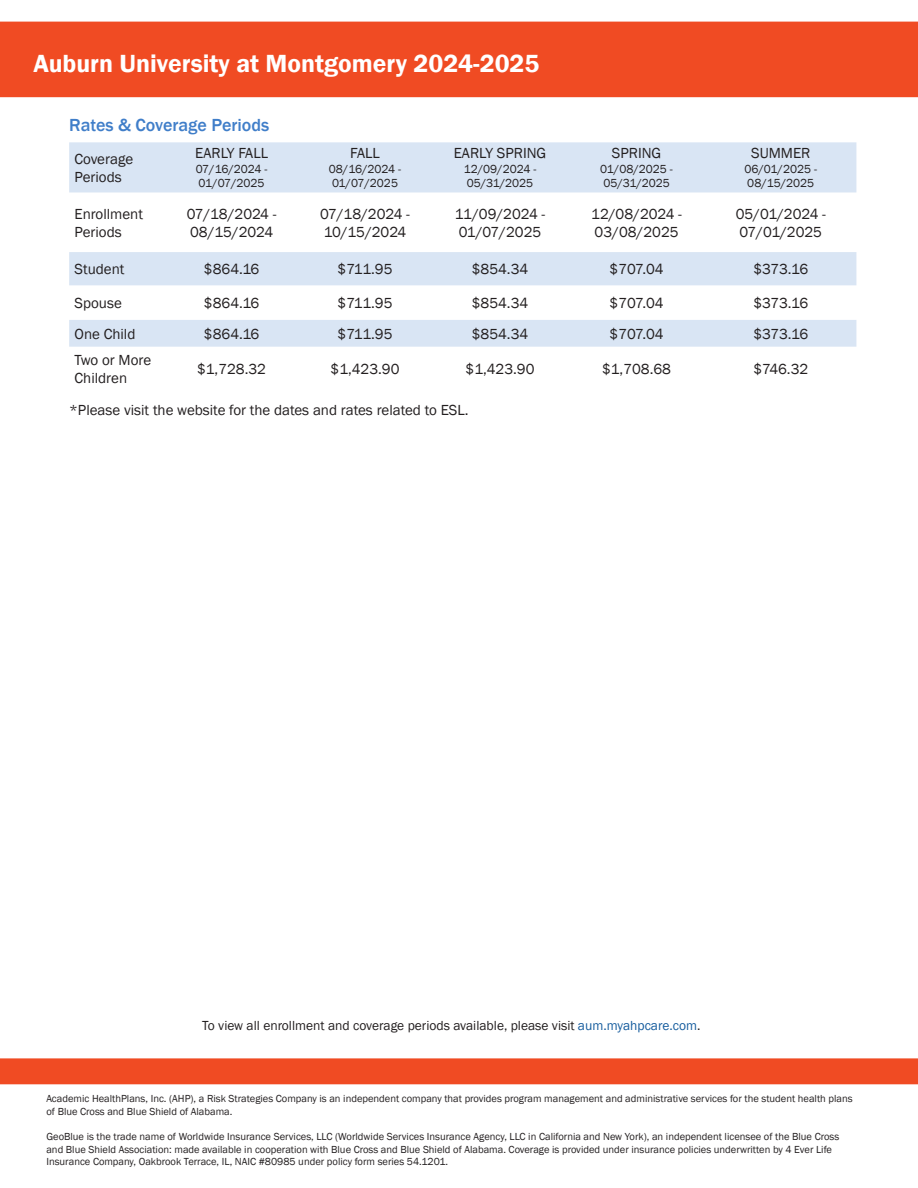
<style>
.page{position:relative;width:918px;height:1188px;background:#fff}
.page>*{position:absolute;margin:0;border:0;box-sizing:border-box;transform-origin:0 0}
.t1{font:600 25.5px "Franklin Gothic";color:#fff}
.Body_-_Heading__blue{font:500 18px "Franklin Gothic";color:#407ec9}
.t2{font:15px/18px "Franklin Gothic";color:#231f20}
.t3{font:13.5px "Franklin Gothic";color:#231f20}
.t4{font:12px/14.4px "Franklin Gothic";color:#231f20}
.t5{font:10.5px/12.6px "Franklin Gothic";color:#231f20}
.s1{color:#175d9e}
</style>
<div class="page">
<div style="left:1px;top:22px;width:916px;height:74px;background:#f04b23"></div>
<div style="left:0;top:22px;width:918px;height:75px;border:2px solid #f04b23"></div>
<div style="left:1px;top:1059px;width:916px;height:25px;background:#f04b23"></div>
<div style="left:0;top:1058px;width:918px;height:26px;border:2px solid #f04b23"></div>
<svg style="left:69px;top:142px;width:787px;height:205px;fill:#d9e5f4"></svg>
<p class="t1" style="left:33px;top:47px;width:508px">Auburn University at Montgomery 2024-2025</p>
<p class="Body_-_Heading__blue" style="left:69px;top:114px;width:202px">Rates &amp; Coverage Periods</p>
<p class="t2" style="left:75px;top:150px;width:60px">Coverage<br>Periods</p>
<p class="t2" style="left:195px;top:145px;width:74px">EARLY FALL</p>
<p class="t4" style="left:196px;top:162px;width:73px">07/16/2024 -<br>01/07/2025</p>
<p class="t2" style="left:350px;top:145px;width:31px">FALL</p>
<p class="t4" style="left:329px;top:162px;width:74px">08/16/2024 -</p>
<p class="t4" style="left:332px;top:176px;width:68px">01/07/2025</p>
<p class="t2" style="left:454px;top:145px;width:94px">EARLY SPRING</p>
<p class="t4" style="left:464px;top:162px;width:74px">12/09/2024 -</p>
<p class="t4" style="left:467px;top:176px;width:68px">05/31/2025</p>
<p class="t2" style="left:612px;top:145px;width:51px">SPRING</p>
<p class="t4" style="left:600px;top:162px;width:74px">01/08/2025 -</p>
<p class="t4" style="left:603px;top:176px;width:68px">05/31/2025</p>
<p class="t2" style="left:751px;top:145px;width:61px">SUMMER</p>
<p class="t4" style="left:744px;top:162px;width:74px">06/01/2025 -</p>
<p class="t4" style="left:747px;top:176px;width:68px">08/15/2025</p>
<p class="t2" style="left:75px;top:205px;width:70px">Enrollment<br>Periods</p>
<p class="t2" style="left:187px;top:205px;width:91px">07/18/2024 -<br>08/15/2024</p>
<p class="t2" style="left:320px;top:205px;width:91px">07/18/2024 -<br>10/15/2024</p>
<p class="t2" style="left:455px;top:205px;width:92px">11/09/2024 -<br>01/07/2025</p>
<p class="t2" style="left:591px;top:205px;width:92px">12/08/2024 -<br>03/08/2025</p>
<p class="t2" style="left:736px;top:205px;width:92px">05/01/2024 -<br>07/01/2025</p>
<p class="t2" style="left:75px;top:260px;width:51px">Student</p>
<p class="t2" style="left:204px;top:260px;width:57px">$864.16</p>
<p class="t2" style="left:338px;top:260px;width:56px">$711.95</p>
<p class="t2" style="left:472px;top:260px;width:58px">$854.34</p>
<p class="t2" style="left:610px;top:260px;width:56px">$707.04</p>
<p class="t2" style="left:753px;top:260px;width:56px">$373.16</p>
<p class="t2" style="left:75px;top:294px;width:49px">Spouse</p>
<p class="t2" style="left:204px;top:294px;width:57px">$864.16</p>
<p class="t2" style="left:338px;top:294px;width:56px">$711.95</p>
<p class="t2" style="left:472px;top:294px;width:58px">$854.34</p>
<p class="t2" style="left:610px;top:294px;width:56px">$707.04</p>
<p class="t2" style="left:753px;top:294px;width:56px">$373.16</p>
<p class="t2" style="left:75px;top:325px;width:62px">One Child</p>
<p class="t2" style="left:204px;top:325px;width:57px">$864.16</p>
<p class="t2" style="left:338px;top:325px;width:56px">$711.95</p>
<p class="t2" style="left:472px;top:325px;width:58px">$854.34</p>
<p class="t2" style="left:610px;top:325px;width:56px">$707.04</p>
<p class="t2" style="left:753px;top:325px;width:56px">$373.16</p>
<p class="t2" style="left:75px;top:352px;width:78px">Two or More<br>Children</p>
<p class="t2" style="left:197px;top:361px;width:70px">$1,728.32</p>
<p class="t2" style="left:331px;top:361px;width:70px">$1,423.90</p>
<p class="t2" style="left:466px;top:361px;width:70px">$1,423.90</p>
<p class="t2" style="left:602px;top:361px;width:70px">$1,708.68</p>
<p class="t2" style="left:753px;top:361px;width:56px">$746.32</p>
<p class="t2" style="left:69px;top:401px;width:401px">*Please visit the website for the dates and rates related to ESL.</p>
<p class="t3" style="left:202px;top:1017px;width:500px">To view all enrollment and coverage periods available, please visit <span class="s1">aum.myahpcare.com</span>.</p>
<p class="t5" style="left:46px;top:1093px;width:808px">Academic HealthPlans, Inc. (AHP), a Risk Strategies Company is an independent company that provides program management and administrative services for the student health plans of Blue Cross and Blue Shield of Alabama.</p>
<p class="t5" style="left:46px;top:1131px;width:794px">GeoBlue is the trade name of Worldwide Insurance Services, LLC (Worldwide Services Insurance Agency, LLC in California and New York), an independent licensee of the Blue Cross and Blue Shield Association: made available in cooperation with Blue Cross and Blue Shield of Alabama. Coverage is provided under insurance policies underwritten by 4 Ever Life<br>Insurance Company, Oakbrook Terrace, IL, NAIC #80985 under policy form series 54.1201.</p>
</div>
